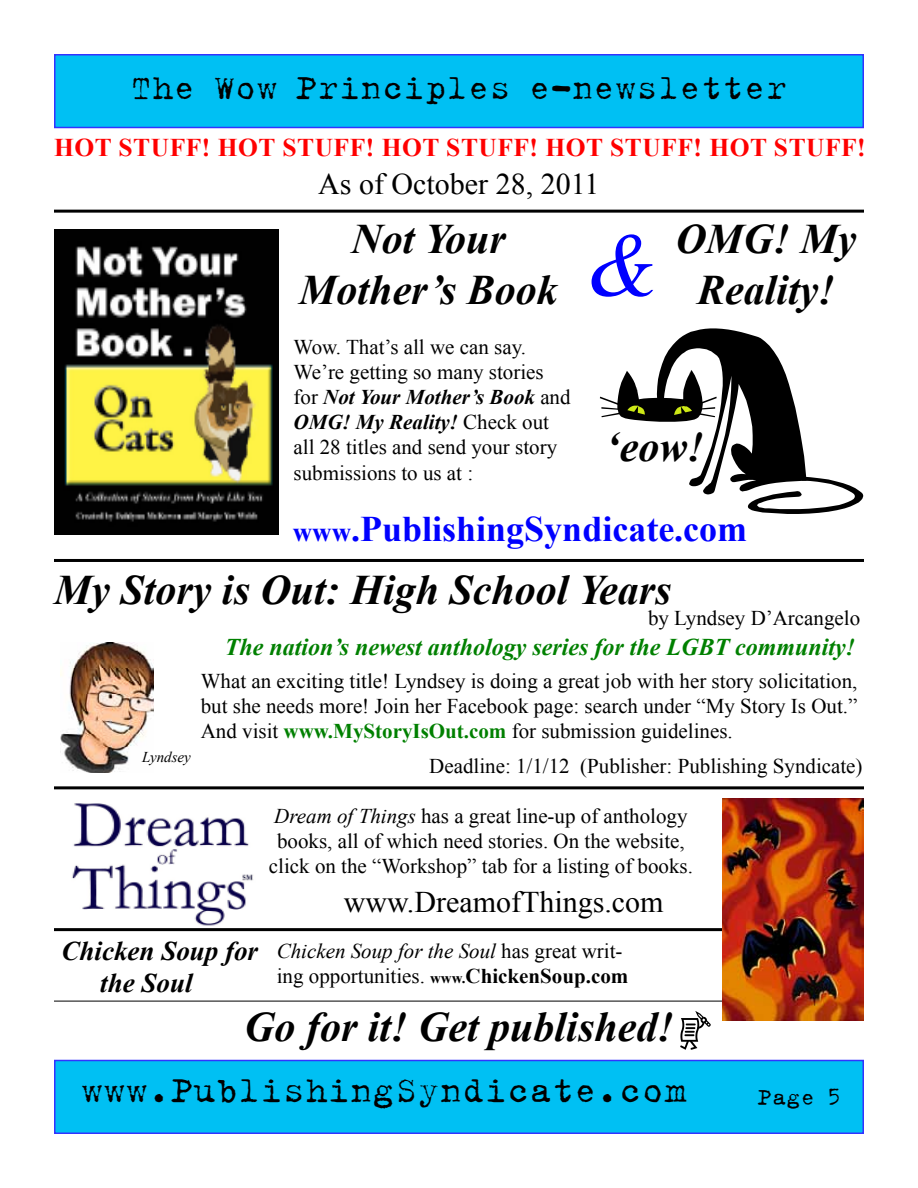
<style>
.page{position:relative;width:918px;height:1188px;background:#fff}
.page>*{position:absolute;margin:0;border:0;box-sizing:border-box;transform-origin:0 0}
.t1{font:italic 700 42px/50.4px "Times New Roman";color:#000;text-align:center}
.t2{font:37.5px "Typical Writer";color:#000}
.t3{font:36px "Typical Writer";color:#000}
.t4{font:700 36px "Times New Roman";color:#00f}
.t5{font:30px "Times New Roman";color:#000}
.t6{font:italic 700 27px/32.4px "Times New Roman";color:#000}
.t7{font:700 25.5px "Times New Roman";letter-spacing:.02em;color:#f00}
.t8{font:italic 700 24px "Times New Roman";color:#008000}
.t9{font:24px "Typical Writer";color:#000}
.t10{font:21px/25.2px "Times New Roman";color:#000}
.t11{font:italic 15px "Times New Roman";color:#000}
.s1{font-weight:700;font-style:italic}
.s2{font-size:27px}
.s3{font-weight:700;color:#008000}
.s4{font-style:italic}
.s5{font-weight:700;font-size:15px}
.s6{font-weight:700}
</style>
<div class="page">
<img style="left:62px;top:789px;width:196px;height:143px">
<div style="left:54px;top:54px;width:810px;height:74px;background:#00c0f3;border:2px solid #33f"></div>
<div style="left:54px;top:1060px;width:810px;height:74px;background:#00c0f3;border:2px solid #33f"></div>
<svg style="left:680px;top:1011px;width:31px;height:39px"></svg>
<hr style="left:54px;top:1001px;width:810px;height:1px;background:#000">
<hr style="left:54px;top:928px;width:810px;height:3px;background:#000">
<hr style="left:54px;top:559px;width:810px;height:3px;background:#000">
<hr style="left:54px;top:786px;width:810px;height:3px;background:#000">
<img style="left:60px;top:642px;width:94px;height:131px">
<hr style="left:54px;top:210px;width:810px;height:3px;background:#000">
<svg style="left:600px;top:328px;width:263px;height:186px"></svg>
<img style="left:54px;top:230px;width:224px;height:305px">
<img style="left:722px;top:798px;width:142px;height:222px">
<h3 class="t3" style="left:131px;top:68px;width:658px">The Wow Principles e-newsletter</h3>
<p class="t7" style="left:54px;top:130px;width:813px">HOT STUFF! HOT STUFF! HOT STUFF! HOT STUFF! HOT STUFF!</p>
<h3 class="t5" style="left:318px;top:164px;width:283px">As of October 28, 2011</h3>
<h1 class="t1" style="left:299px;top:213px;width:359px;text-align:left;text-indent:52px">Not Your<br>Mother’s Book <sup>&amp;</sup></h1>
<h1 class="t1" style="left:676px;top:213px;width:182px">OMG! My<br>Reality!</h1>
<p class="t10" style="left:294px;top:334px;width:279px">Wow. That’s all we can say.<br>We’re getting so many stories for <span class="s1">Not Your Mother’s Book</span> and<br><span class="s1">OMG! My Reality!</span> Check out all 28 titles and send your story submissions to us at :</p>
<h1 class="t1" style="left:606px;top:420px;width:99px">‘eow!</h1>
<h3 class="t4" style="left:293px;top:504px;width:456px"><span class="s2">www</span>.PublishingSyndicate.com</h3>
<h1 class="t1" style="left:54px;top:564px;width:619px">My Story is Out: High School Years</h1>
<p class="t10" style="left:648px;top:605px;width:214px">by Lyndsey D’Arcangelo</p>
<p class="t8" style="left:225px;top:630px;width:632px">The nation’s newest anthology series for the LGBT community!</p>
<p class="t11" style="left:142px;top:747px;width:50px">Lyndsey</p>
<p class="t10" style="left:201px;top:668px;width:658px;text-align:justify">What an exciting title! Lyndsey is doing a great job with her story solicitation, but she needs more! Join her Facebook page: search under “My Story Is Out.” And visit <span class="s3">www.MyStoryIsOut.com</span> for submission guidelines.</p>
<p class="t10" style="left:429px;top:754px;width:435px">Deadline: 1/1/12 (Publisher: Publishing Syndicate)</p>
<p class="t10" style="left:269px;top:803px;width:426px;text-align:center"><span class="s4">Dream of Things</span> has a great line-up of anthology books, all of which need stories. On the website, click on the “Workshop” tab for a listing of books.</p>
<h3 class="t5" style="left:344px;top:882px;width:321px">www.DreamofThings.com</h3>
<p class="t6" style="left:100px;top:934px;width:159px;text-indent:-39px">Chicken Soup for the Soul</p>
<p class="t10" style="left:277px;top:938px;width:353px"><span class="s4">Chicken Soup for the Soul</span> has great writ&shy;ing opportunities. <span class="s5">www.</span><span class="s6">ChickenSoup.com</span></p>
<h1 class="t1" style="left:244px;top:1001px;width:431px">Go for it! Get published!</h1>
<h2 class="t2" style="left:81px;top:1070px;width:607px">www.PublishingSyndicate.com</h2>
<p class="t9" style="left:758px;top:1083px;width:85px">Page 5</p>
</div>
